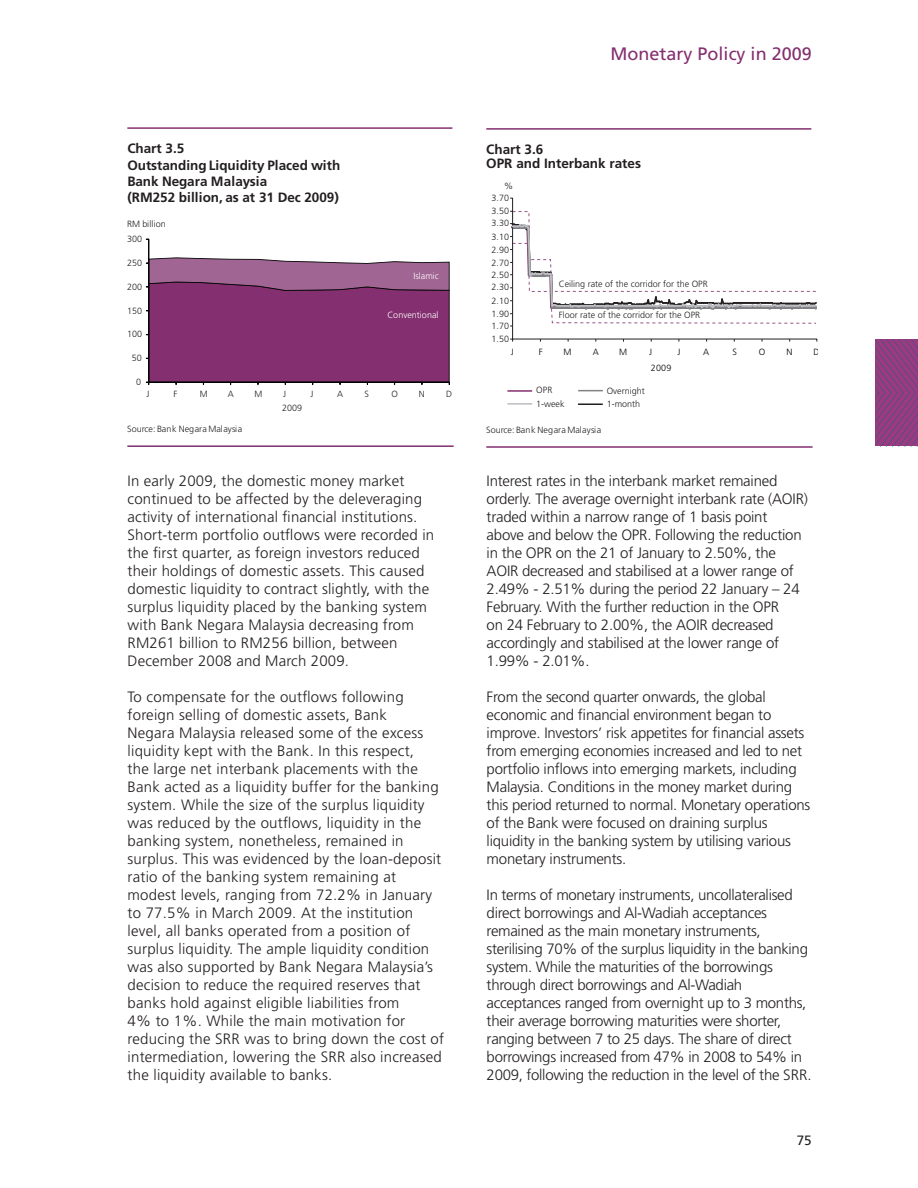
<style>
.page{position:relative;width:918px;height:1188px;background:#fff}
.page>*{position:absolute;margin:0;border:0;box-sizing:border-box;transform-origin:0 0}
.t1{font:18px "Frutiger";color:#842f6f}
.t2{font:300 15px/18px "Frutiger";letter-spacing:-.01em;color:#231f20}
.t3{font:300 15px/18px "Frutiger";letter-spacing:.015em;color:#231f20}
.t4{font:300 15px/18px "Frutiger";letter-spacing:.01em;color:#231f20}
.t5{font:700 13.5px/16.2px "Frutiger";color:#231f20}
.t6{font:13.5px "Frutiger";color:#231f20}
.t7{font:300 9px/12.3px "Frutiger";color:#231f20}
.t8{font:300 9px "Frutiger";letter-spacing:.005em;color:#fff}
.t9{font:300 9px "Frutiger";color:#020303}
</style>
<div class="page">
<svg style="left:875px;top:340px;width:43px;height:106px;background:#8d3e81"></svg>
<hr style="left:127px;top:127px;width:325px;height:2px;background:#842f6f">
<hr style="left:127px;top:445px;width:327px;height:2px;background:#842f6f">
<hr style="left:149px;top:239px;width:1px;height:143px;background:#020303">
<div style="left:148px;top:239px;width:1px;height:143px;border:1px solid #020303"></div>
<svg style="left:146px;top:257px;width:304px;height:128px;background:#8a4278"></svg>
<hr style="left:486px;top:128px;width:325px;height:2px;background:#842f6f">
<hr style="left:486px;top:446px;width:327px;height:2px;background:#842f6f">
<hr style="left:507px;top:390px;width:25px;height:2px;background:#842f6f">
<hr style="left:507px;top:403px;width:25px;height:2px;background:#bbbdc0">
<div style="left:510px;top:198px;width:3px;height:141px;border:1px solid #231f20"></div>
<svg style="left:510px;top:211px;width:307px;height:237px"></svg>
<p class="t1" style="left:611px;top:47px;width:203px">Monetary Policy in 2009</p>
<p class="t5" style="left:127px;top:142px;width:215px">Chart 3.5<br>Outstanding Liquidity Placed with<br>Bank Negara Malaysia<br>(RM252 billion, as at 31 Dec 2009)</p>
<p class="t5" style="left:486px;top:144px;width:156px;line-height:13.5px">Chart 3.6<br>OPR and Interbank rates</p>
<p class="t7" style="left:504px;top:180px;width:10px">%</p>
<p class="t7" style="left:492px;top:191px;width:19px;line-height:13.6px">3.70<br>3.50</p>
<p class="t7" style="left:492px;top:217px;width:19px;line-height:14px">3.30<br>3.10</p>
<p class="t7" style="left:492px;top:245px;width:19px;text-align:justify">2.90<br>2.70<br>2.50<br>2.30</p>
<p class="t7" style="left:492px;top:295px;width:19px;line-height:12.9px">2.10<br>1.90</p>
<p class="t7" style="left:492px;top:320px;width:19px;line-height:13.4px">1.70<br>1.50</p>
<p class="t7" style="left:127px;top:218px;width:40px">RM billion</p>
<p class="t7" style="left:127px;top:233px;width:16px">300</p>
<p class="t7" style="left:127px;top:257px;width:16px">250</p>
<p class="t8" style="left:413px;top:272px;width:27px">Islamic</p>
<p class="t8" style="left:387px;top:312px;width:53px">Conventional</p>
<p class="t7" style="left:559px;top:278px;width:151px">Ceiling rate of the corridor for the OPR</p>
<p class="t7" style="left:559px;top:310px;width:143px">Floor rate of the corridor for the OPR</p>
<p class="t7" style="left:127px;top:281px;width:16px">200</p>
<p class="t7" style="left:127px;top:305px;width:16px">150</p>
<p class="t7" style="left:127px;top:329px;width:16px">100</p>
<p class="t7" style="left:132px;top:353px;width:11px">50</p>
<p class="t9" style="left:511px;top:349px;width:4px">J</p>
<p class="t9" style="left:539px;top:349px;width:5px">F</p>
<p class="t9" style="left:564px;top:349px;width:10px">M</p>
<p class="t9" style="left:593px;top:349px;width:8px">A</p>
<p class="t9" style="left:619px;top:349px;width:10px">M</p>
<p class="t9" style="left:649px;top:349px;width:4px">J</p>
<p class="t9" style="left:678px;top:349px;width:4px">J</p>
<p class="t9" style="left:703px;top:349px;width:8px">A</p>
<p class="t9" style="left:732px;top:349px;width:6px">S</p>
<p class="t9" style="left:759px;top:349px;width:8px">O</p>
<p class="t9" style="left:787px;top:349px;width:8px">N</p>
<p class="t9" style="left:814px;top:349px;width:8px">D</p>
<p class="t9" style="left:651px;top:364px;width:22px">2009</p>
<p class="t7" style="left:136px;top:376px;width:6px">0</p>
<p class="t7" style="left:147px;top:389px;width:4px">J</p>
<p class="t7" style="left:174px;top:389px;width:5px">F</p>
<p class="t7" style="left:200px;top:389px;width:9px">M</p>
<p class="t7" style="left:228px;top:389px;width:7px">A</p>
<p class="t7" style="left:255px;top:389px;width:9px">M</p>
<p class="t7" style="left:283px;top:389px;width:4px">J</p>
<p class="t7" style="left:311px;top:389px;width:4px">J</p>
<p class="t7" style="left:337px;top:389px;width:7px">A</p>
<p class="t7" style="left:365px;top:389px;width:6px">S</p>
<p class="t7" style="left:391px;top:389px;width:8px">O</p>
<p class="t7" style="left:419px;top:389px;width:7px">N</p>
<p class="t7" style="left:446px;top:389px;width:7px">D</p>
<p class="t7" style="left:282px;top:403px;width:21px">2009</p>
<p class="t7" style="left:536px;top:385px;width:18px">OPR</p>
<p class="t7" style="left:607px;top:385px;width:40px">Overnight</p>
<p class="t7" style="left:536px;top:399px;width:30px">1-week</p>
<p class="t7" style="left:607px;top:399px;width:35px">1-month</p>
<p class="t7" style="left:127px;top:424px;width:117px">Source: Bank Negara Malaysia</p>
<p class="t7" style="left:486px;top:425px;width:117px">Source: Bank Negara Malaysia</p>
<p class="t4" style="left:128px;top:473px;width:308px">In early 2009, the domestic money market continued to be affected by the deleveraging activity of international financial institutions.<br>Short-term portfolio outflows were recorded in the first quarter, as foreign investors reduced their holdings of domestic assets. This caused domestic liquidity to contract slightly, with the surplus liquidity placed by the banking system with Bank Negara Malaysia decreasing from RM261 billion to RM256 billion, between December 2008 and March 2009.</p>
<p class="t3" style="left:128px;top:689px;width:318px">To compensate for the outflows following foreign selling of domestic assets, Bank<br>Negara Malaysia released some of the excess liquidity kept with the Bank. In this respect,<br>the large net interbank placements with the Bank acted as a liquidity buffer for the banking system. While the size of the surplus liquidity was reduced by the outflows, liquidity in the banking system, nonetheless, remained in surplus. This was evidenced by the loan-deposit ratio of the banking system remaining at modest levels, ranging from 72.2% in January to 77.5% in March 2009. At the institution level, all banks operated from a position of surplus liquidity. The ample liquidity condition was also supported by Bank Negara Malaysia’s decision to reduce the required reserves that banks hold against eligible liabilities from<br>4% to 1%. While the main motivation for reducing the SRR was to bring down the cost of intermediation, lowering the SRR also increased the liquidity available to banks.</p>
<p class="t2" style="left:487px;top:473px;width:323px">Interest rates in the interbank market remained orderly. The average overnight interbank rate (AOIR) traded within a narrow range of 1 basis point above and below the OPR. Following the reduction in the OPR on the 21 of January to 2.50%, the AOIR decreased and stabilised at a lower range of 2.49% - 2.51% during the period 22 January – 24<br>February. With the further reduction in the OPR<br>on 24 February to 2.00%, the AOIR decreased accordingly and stabilised at the lower range of 1.99% - 2.01%.</p>
<p class="t2" style="left:487px;top:689px;width:325px">From the second quarter onwards, the global economic and financial environment began to improve. Investors’ risk appetites for financial assets from emerging economies increased and led to net portfolio inflows into emerging markets, including Malaysia. Conditions in the money market during this period returned to normal. Monetary operations of the Bank were focused on draining surplus liquidity in the banking system by utilising various monetary instruments.</p>
<p class="t2" style="left:487px;top:887px;width:326px">In terms of monetary instruments, uncollateralised direct borrowings and Al-Wadiah acceptances remained as the main monetary instruments, sterilising 70% of the surplus liquidity in the banking system. While the maturities of the borrowings through direct borrowings and Al-Wadiah acceptances ranged from overnight up to 3 months, their average borrowing maturities were shorter, ranging between 7 to 25 days. The share of direct borrowings increased from 47% in 2008 to 54% in 2009, following the reduction in the level of the SRR.</p>
<p class="t6" style="left:797px;top:1135px;width:17px">75</p>
</div>
